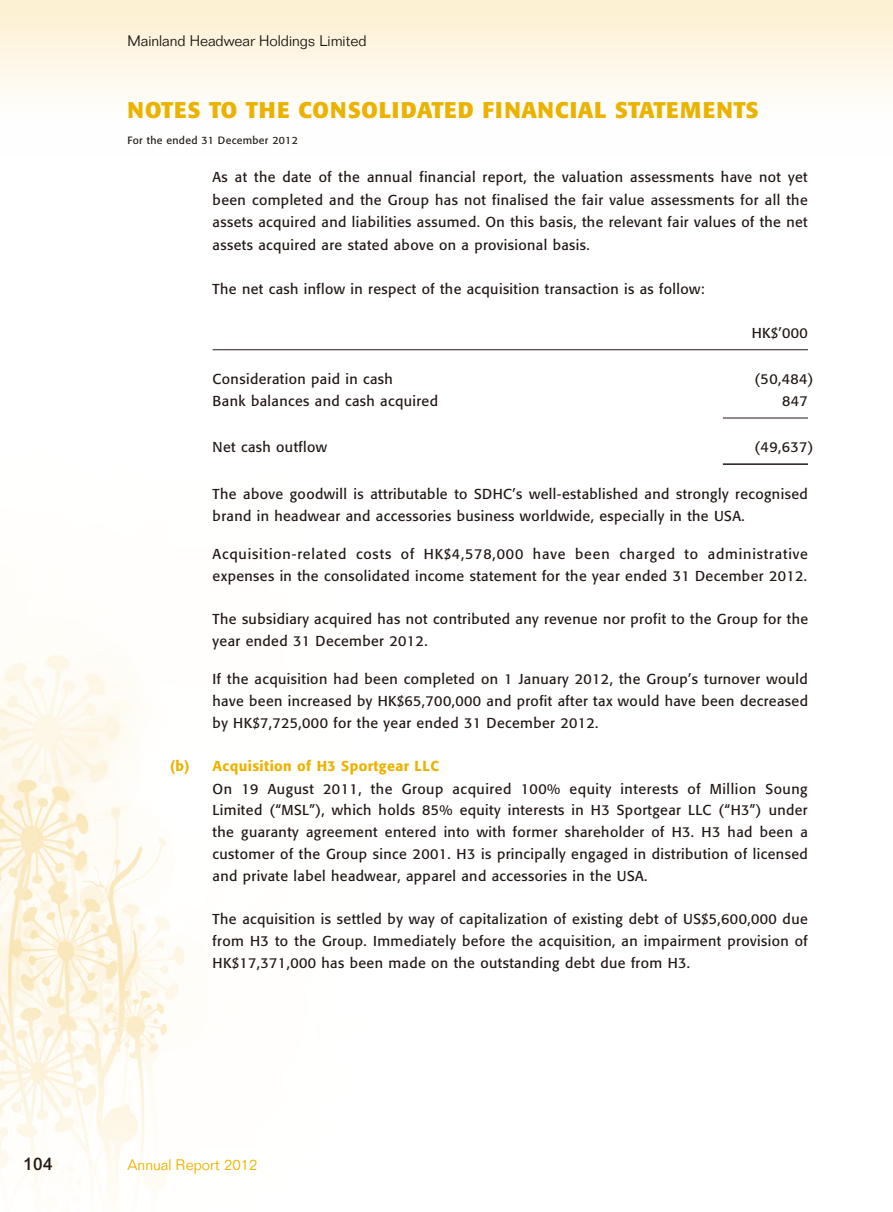
<style>
.page{position:relative;width:893px;height:1212px;background:#fff}
.page>*{position:absolute;margin:0;border:0;box-sizing:border-box;transform-origin:0 0}
.t1{font:700 22.5px "Formata";letter-spacing:.03em;color:#ecb200}
.t2{font:500 17.25px "Arial MT Std";color:#231916}
.t3{font:300 15px "Folio Std";color:#231916}
.t4{font:300 15px "Folio Std";color:#ecb200}
.t5{font:14.25px/21.8px "Formata";letter-spacing:.03em;color:#231916;text-align:justify}
.t6{font:500 14.25px "Formata";letter-spacing:.03em;color:#ecb200}
.t7{font:10.5px "Formata";letter-spacing:.03em;color:#231916}
</style>
<div class="page">
<img style="left:0;top:654px;width:185px;height:545px">
<div style="left:0;top:0;width:893px;height:155px;background:linear-gradient(to bottom,#fdf0d2,#feffff)"></div>
<hr style="left:213px;top:349px;width:595px;height:1px;background:#231916">
<hr style="left:723px;top:418px;width:85px;height:1px;background:#231916">
<hr style="left:723px;top:463px;width:85px;height:2px;background:#231916">
<p class="t3" style="left:128px;top:32px;width:240px">Mainland Headwear Holdings Limited</p>
<h1 class="t1" style="left:128px;top:96px;width:632px">NOTES TO THE CONSOLIDATED FINANCIAL STATEMENTS</h1>
<p class="t7" style="left:128px;top:134px;width:172px">For the ended 31 December 2012</p>
<p class="t5" style="left:213px;top:166px;width:597px;line-height:22.5px">As at the date of the annual financial report, the valuation assessments have not yet been completed and the Group has not finalised the fair value assessments for all the assets acquired and liabilities assumed. On this basis, the relevant fair values of the net assets acquired are stated above on a provisional basis.</p>
<p class="t5" style="left:213px;top:278px;width:494px">The net cash inflow in respect of the acquisition transaction is as follow:</p>
<p class="t5" style="left:752px;top:322px;width:58px">HK$’000</p>
<p class="t5" style="left:213px;top:368px;width:182px">Consideration paid in cash</p>
<p class="t5" style="left:755px;top:368px;width:60px">(50,484)</p>
<p class="t5" style="left:213px;top:390px;width:227px">Bank balances and cash acquired</p>
<p class="t5" style="left:782px;top:390px;width:27px">847</p>
<p class="t5" style="left:213px;top:436px;width:116px">Net cash outflow</p>
<p class="t5" style="left:755px;top:436px;width:60px">(49,637)</p>
<p class="t5" style="left:213px;top:483px;width:597px">The above goodwill is attributable to SDHC’s well-established and strongly recognised brand in headwear and accessories business worldwide, especially in the USA.</p>
<p class="t5" style="left:213px;top:543px;width:597px">Acquisition-related costs of HK$4,578,000 have been charged to administrative expenses in the consolidated income statement for the year ended 31 December 2012.</p>
<p class="t5" style="left:213px;top:608px;width:597px">The subsidiary acquired has not contributed any revenue nor profit to the Group for the year ended 31 December 2012.</p>
<p class="t5" style="left:213px;top:668px;width:597px">If the acquisition had been completed on 1 January 2012, the Group’s turnover would have been increased by HK$65,700,000 and profit after tax would have been decreased by HK$7,725,000 for the year ended 31 December 2012.</p>
<p class="t6" style="left:170px;top:757px;width:270px">(b) Acquisition of H3 Sportgear LLC</p>
<p class="t5" style="left:213px;top:778px;width:597px">On 19 August 2011, the Group acquired 100% equity interests of Million Soung Limited (“MSL”), which holds 85% equity interests in H3 Sportgear LLC (“H3”) under the guaranty agreement entered into with former shareholder of H3. H3 had been a customer of the Group since 2001. H3 is principally engaged in distribution of licensed and private label headwear, apparel and accessories in the USA.</p>
<p class="t5" style="left:213px;top:908px;width:597px">The acquisition is settled by way of capitalization of existing debt of US$5,600,000 due from H3 to the Group. Immediately before the acquisition, an impairment provision of HK$17,371,000 has been made on the outstanding debt due from H3.</p>
<p class="t2" style="left:23px;top:1154px;width:31px">104</p>
<p class="t4" style="left:128px;top:1156px;width:131px">Annual Report 2012</p>
</div>
